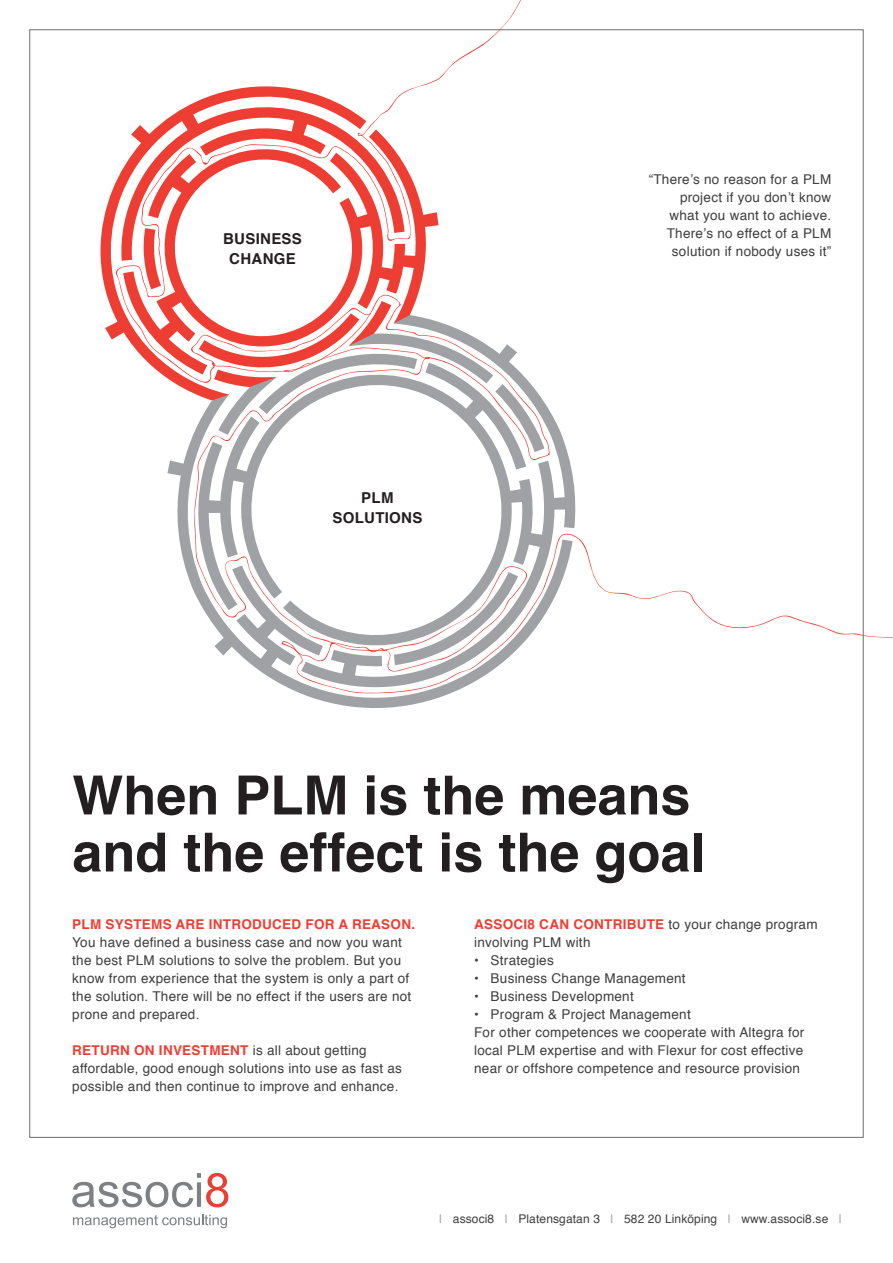
<style>
.page{position:relative;width:893px;height:1263px;background:#fff}
.page>*{position:absolute;margin:0;border:0;box-sizing:border-box;transform-origin:0 0}
.t1{font:700 54px/57px "Helvetica";color:#231f20}
.t2{font:700 15px/19.5px "Helvetica";letter-spacing:.02em;color:#231f20;text-align:center}
.t3{font:13.5px/18px "Helvetica";letter-spacing:.02em;color:#3e3e3f}
.t4{font:700 13.5px "Helvetica";letter-spacing:.02em;color:#ee3e34}
.t5{font:12px "Helvetica";letter-spacing:.01em;color:#3e3e3f}
.s1{font-weight:700;color:#ee3e34}
.s2{color:#9d9fa2}
</style>
<div class="page">
<svg style="left:72px;top:1173px;width:156px;height:34px"></svg>
<svg style="left:73px;top:1214px;width:154px;height:14px"></svg>
<svg style="left:766px;top:532px;width:127px;height:162px"></svg>
<svg style="left:101px;top:184px;width:14px;height:156px"></svg>
<svg style="left:300px;top:693px;width:151px;height:15px;fill:#a0a1a5"></svg>
<svg style="left:266px;top:675px;width:219px;height:18px"></svg>
<svg style="left:115px;top:0;width:651px;height:675px"></svg>
<p class="t2" style="left:223px;top:229px;width:80px">BUSINESS<br>CHANGE</p>
<p class="t2" style="left:332px;top:488px;width:91px">PLM<br>SOLUTIONS</p>
<p class="t3" style="left:649px;top:170px;width:184px;text-align:right">“There’s no reason for a PLM project if you don’t know what you want to achieve.<br>There’s no effect of a PLM solution if nobody uses it”</p>
<h1 class="t1" style="left:72px;top:768px;width:635px">When PLM is the means and the effect is the goal</h1>
<p class="t4" style="left:72px;top:913px;width:344px">PLM SYSTEMS ARE INTRODUCED FOR A REASON.</p>
<p class="t3" style="left:72px;top:933px;width:341px">You have defined a business case and now you want the best PLM solutions to solve the problem. But you know from experience that the system is only a part of the solution. There will be no effect if the users are not prone and prepared.</p>
<p class="t3" style="left:72px;top:1041px;width:331px"><span class="s1">RETURN ON INVESTMENT</span> is all about getting affordable, good enough solutions into use as fast as possible and then continue to improve and enhance.</p>
<p class="t3" style="left:474px;top:915px;width:345px"><span class="s1">ASSOCI8 CAN CONTRIBUTE</span> to your change program involving PLM with</p>
<p class="t3" style="left:474px;top:951px;width:81px">• Strategies</p>
<p class="t3" style="left:474px;top:969px;width:213px">• Business Change Management</p>
<p class="t3" style="left:474px;top:987px;width:161px">• Business Development</p>
<p class="t3" style="left:474px;top:1005px;width:332px">• Program &amp; Project Management<br>For other competences we cooperate with Altegra for local PLM expertise and with Flexur for cost effective near or offshore competence and resource provision</p>
<p class="t5" style="left:439px;top:1210px;width:404px"><span class="s2">|</span> associ8 <span class="s2">|</span> Platensgatan 3 <span class="s2">|</span> 582 20 Linköping <span class="s2">|</span> www.associ8.se <span class="s2">|</span></p>
</div>
